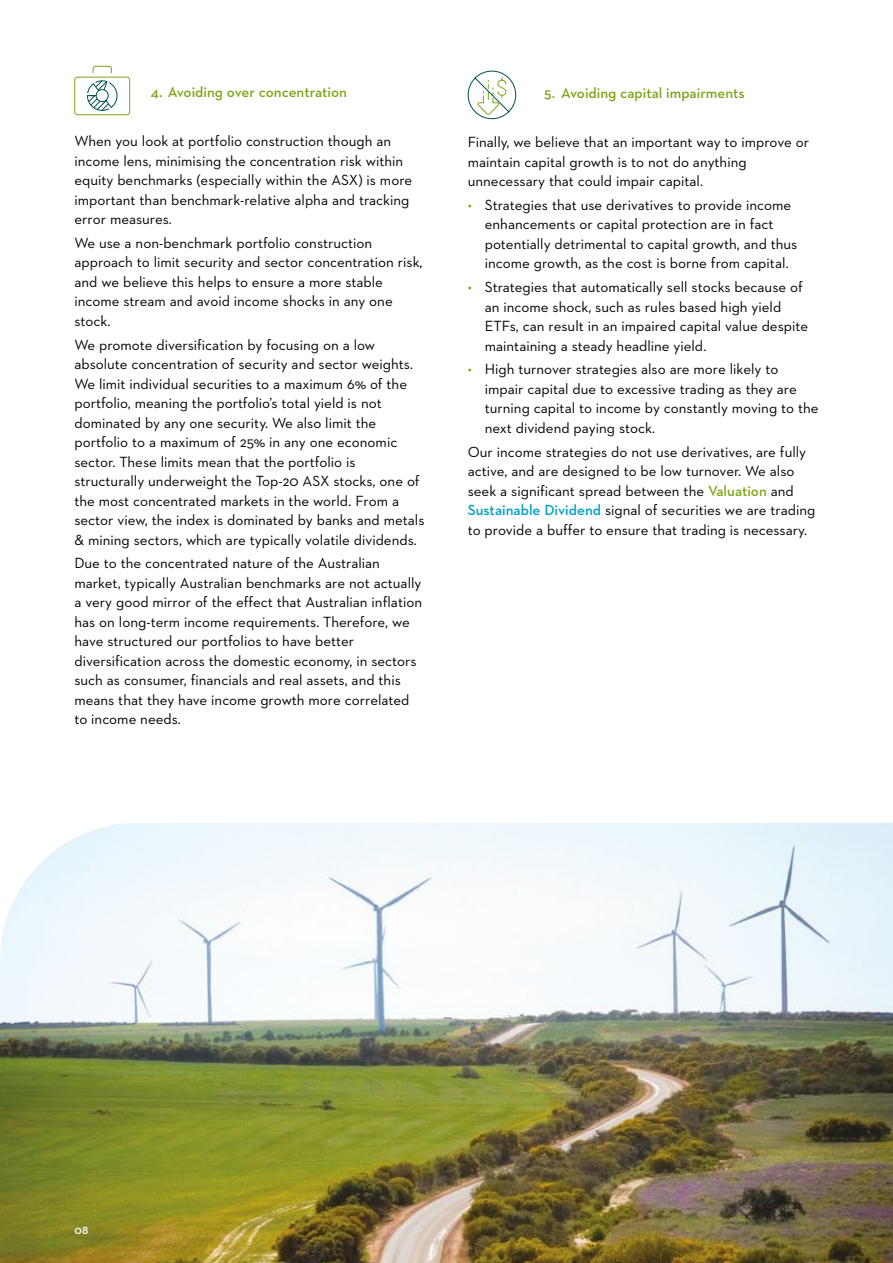
<style>
.page{position:relative;width:893px;height:1263px;background:#fff}
.page>*{position:absolute;margin:0;border:0;box-sizing:border-box;transform-origin:0 0}
.t1{font:15px/19.5px "Neutraface 2 Text";color:#000}
.t2{font:600 15px "Neutraface 2 Text";color:#80a51b}
.t3{font:600 12px "Neutraface 2 Text";color:#fff}
.s1{color:#80a51b}
.s2{font-weight:600;color:#80a51b}
.s3{font-weight:600;color:#009fc9}
</style>
<div class="page">
<img style="left:0;top:823px;width:893px;height:440px">
<svg style="left:74px;top:66px;width:56px;height:49px"></svg>
<svg style="left:468px;top:71px;width:48px;height:48px"></svg>
<p class="t2" style="left:151px;top:82px;width:198px">4. Avoiding over concentration</p>
<p class="t1" style="left:74px;top:131px;width:339px">When you look at portfolio construction though an income lens, minimising the concentration risk within equity benchmarks (especially within the ASX) is more important than benchmark-relative alpha and tracking error measures.</p>
<p class="t1" style="left:74px;top:233px;width:350px">We use a non-benchmark portfolio construction approach to limit security and sector concentration risk, and we believe this helps to ensure a more stable income stream and avoid income shocks in any one stock.</p>
<p class="t1" style="left:74px;top:334px;width:352px">We promote diversification by focusing on a low absolute concentration of security and sector weights.<br>We limit individual securities to a maximum 6% of the portfolio, meaning the portfolio’s total yield is not dominated by any one security. We also limit the portfolio to a maximum of 25% in any one economic sector. These limits mean that the portfolio is structurally underweight the Top-20 ASX stocks, one of the most concentrated markets in the world. From a sector view, the index is dominated by banks and metals &amp; mining sectors, which are typically volatile dividends.</p>
<p class="t1" style="left:74px;top:553px;width:349px">Due to the concentrated nature of the Australian market, typically Australian benchmarks are not actually a very good mirror of the effect that Australian inflation has on long-term income requirements. Therefore, we have structured our portfolios to have better diversification across the domestic economy, in sectors such as consumer, financials and real assets, and this means that they have income growth more correlated to income needs.</p>
<p class="t2" style="left:544px;top:83px;width:202px">5. Avoiding capital impairments</p>
<p class="t1" style="left:468px;top:132px;width:343px">Finally, we believe that an important way to improve or maintain capital growth is to not do anything unnecessary that could impair capital.</p>
<p class="t1" style="left:485px;top:195px;width:314px;text-indent:-17px"><span class="s1">•</span> Strategies that use derivatives to provide income enhancements or capital protection are in fact potentially detrimental to capital growth, and thus income growth, as the cost is borne from capital.</p>
<p class="t1" style="left:485px;top:277px;width:325px;text-indent:-17px"><span class="s1">•</span> Strategies that automatically sell stocks because of an income shock, such as rules based high yield ETFs, can result in an impaired capital value despite maintaining a steady headline yield.</p>
<p class="t1" style="left:485px;top:359px;width:335px;text-indent:-17px"><span class="s1">•</span> High turnover strategies also are more likely to impair capital due to excessive trading as they are turning capital to income by constantly moving to the next dividend paying stock.</p>
<p class="t1" style="left:468px;top:441px;width:349px">Our income strategies do not use derivatives, are fully active, and are designed to be low turnover. We also seek a significant spread between the <span class="s2">Valuation</span> and <span class="s3">Sustainable Dividend</span> signal of securities we are trading to provide a buffer to ensure that trading is necessary.</p>
<p class="t3" style="left:74px;top:1222px;width:16px">08</p>
</div>
